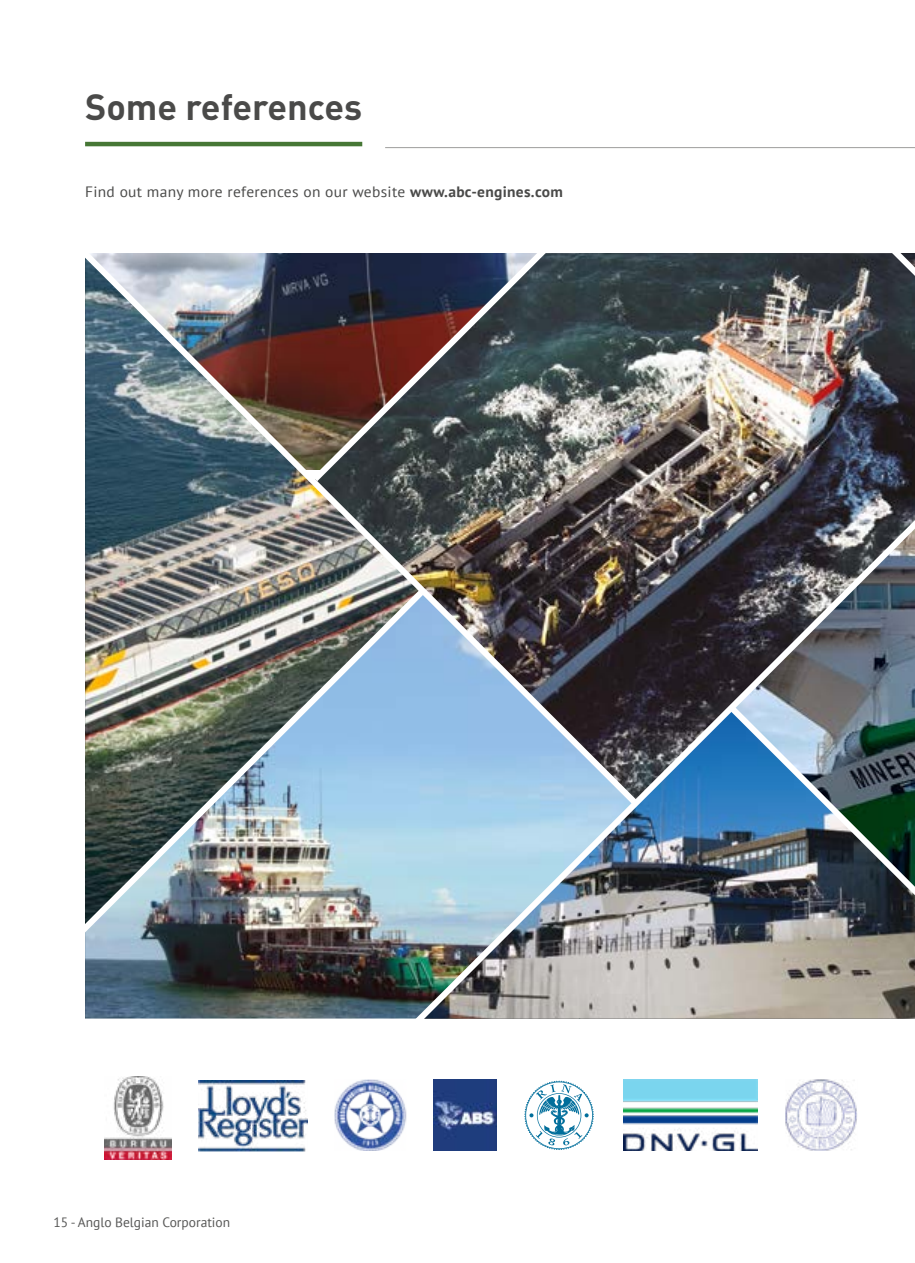
<style>
.page{position:relative;width:915px;height:1263px;background:#fff}
.page>*{position:absolute;margin:0;border:0;box-sizing:border-box;transform-origin:0 0}
.t1{font:700 36px "DIN Pro";color:#4a4a49}
.t2{font:15px "PT Sans";letter-spacing:.02em;color:#4a4a49}
.t3{font:13.5px "PT Sans";color:#575756}
.s1{font-weight:700}
</style>
<div class="page">
<img style="left:644px;top:253px;width:207px;height:138px">
<hr style="left:85px;top:142px;width:277px;height:4px;background:#467735">
<hr style="left:385px;top:147px;width:529px;height:1px;background:#9d9d9c">
<img style="left:85px;top:253px;width:559px;height:331px">
<img style="left:404px;top:391px;width:447px;height:628px">
<img style="left:85px;top:584px;width:344px;height:424px">
<img style="left:306px;top:253px;width:261px;height:235px">
<img style="left:722px;top:699px;width:192px;height:320px">
<img style="left:851px;top:253px;width:63px;height:535px">
<img style="left:433px;top:1080px;width:63px;height:71px">
<img style="left:198px;top:1080px;width:109px;height:71px">
<img style="left:335px;top:1080px;width:71px;height:71px">
<img style="left:785px;top:1080px;width:72px;height:71px">
<svg style="left:524px;top:1080px;width:69px;height:70px"></svg>
<img style="left:623px;top:1080px;width:133px;height:71px">
<img style="left:105px;top:1077px;width:66px;height:83px">
<h1 class="t1" style="left:85px;top:83px;width:278px">Some references</h1>
<p class="t2" style="left:85px;top:182px;width:479px">Find out many more references on our website <span class="s1">www.abc-engines.com</span></p>
<p class="t3" style="left:54px;top:1214px;width:178px">15 - Anglo Belgian Corporation</p>
</div>
